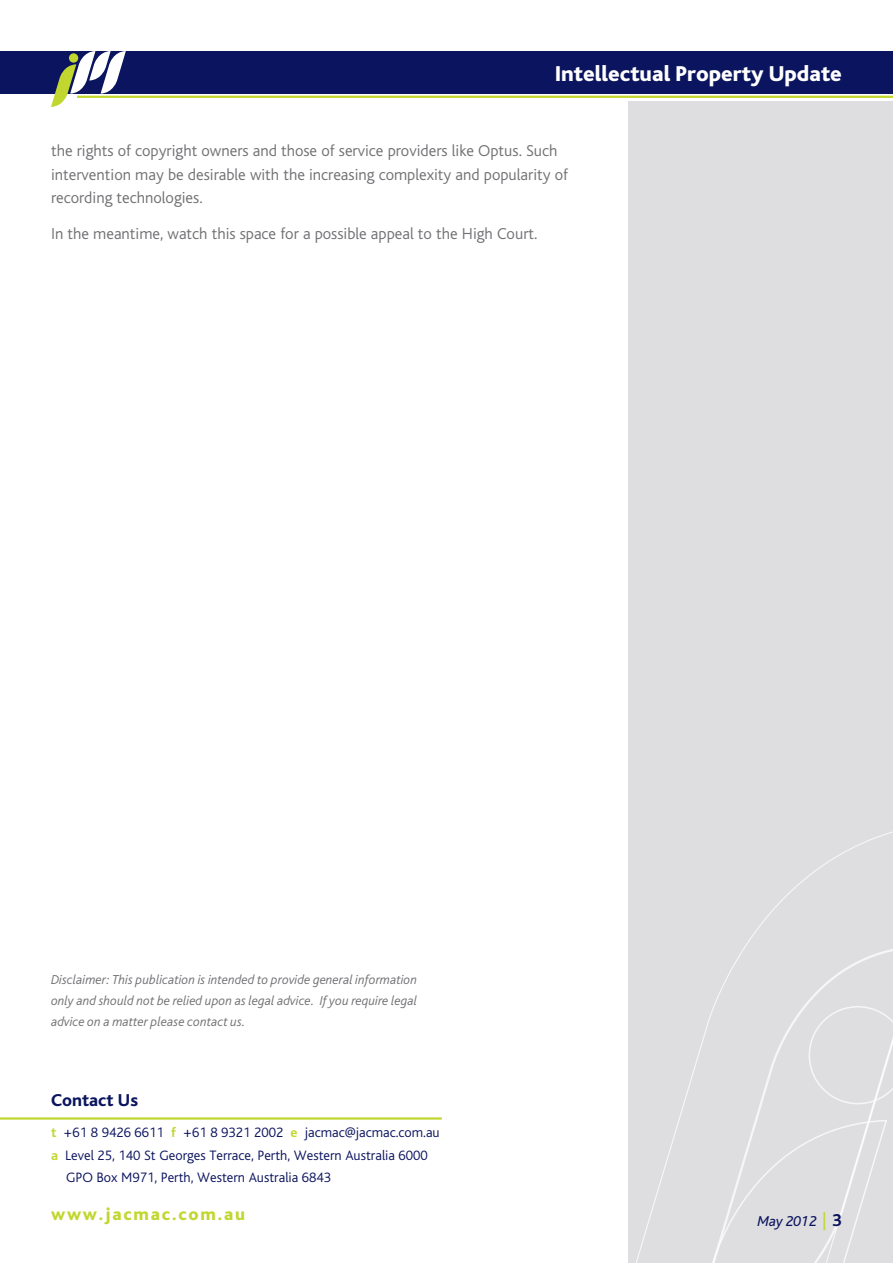
<style>
.page{position:relative;width:893px;height:1263px;background:#fff}
.page>*{position:absolute;margin:0;border:0;box-sizing:border-box;transform-origin:0 0}
.t1{font:800 22.5px "Bliss";color:#fff}
.t2{font:800 18px "Bliss";letter-spacing:.1em;color:#c1d72f}
.t3{font:800 18px "Bliss";color:#0b145e}
.t4{font:300 16.5px/23.2px "Bliss";color:#717074}
.t5{font:italic 15px "Bliss";color:#0b145e}
.t6{font:300 14.25px "Bliss";color:#0b145e}
.t7{font:italic 300 13.5px/21px "Bliss";color:#717074;text-align:justify}
.s1{font-weight:700;color:#c1d72f}
.s2{font-style:normal;font-size:18px;color:#c1d72f}
.s3{font-weight:700;font-style:normal;font-size:18px}
</style>
<div class="page">
<div style="left:628px;top:101px;width:265px;height:1162px;background:#dedee1"></div>
<svg style="left:679px;top:831px;width:214px;height:288px"></svg>
<svg style="left:636px;top:1119px;width:251px;height:144px"></svg>
<svg style="left:809px;top:1006px;width:84px;height:98px"></svg>
<div style="left:0;top:51px;width:893px;height:43px;background:#0b145e"></div>
<svg style="left:51px;top:51px;width:75px;height:56px"></svg>
<div style="left:69px;top:53px;width:9px;height:10px;background:#c1d72f;border-radius:50%"></div>
<hr style="left:77px;top:96px;width:816px;height:2px;background:#c1d72f">
<hr style="left:0;top:1117px;width:442px;height:2px;background:#c1d72f">
<h1 class="t1" style="left:555px;top:62px;width:288px">Intellectual Property Update</h1>
<p class="t4" style="left:51px;top:140px;width:519px">the rights of copyright owners and those of service providers like Optus. Such intervention may be desirable with the increasing complexity and popularity of recording technologies.</p>
<p class="t4" style="left:51px;top:222px;width:488px">In the meantime, watch this space for a possible appeal to the High Court.</p>
<p class="t7" style="left:51px;top:969px;width:368px">Disclaimer: This publication is intended to provide general information only and should not be relied upon as legal advice. If you require legal advice on a matter please contact us.</p>
<p class="t3" style="left:51px;top:1091px;width:89px">Contact Us</p>
<p class="t6" style="left:51px;top:1125px;width:390px"><span class="s1">t</span> +61 8 9426 6611 <span class="s1">f</span> +61 8 9321 2002 <span class="s1">e</span> jacmac@jacmac.com.au</p>
<p class="t6" style="left:51px;top:1147px;width:378px"><span class="s1">a</span> Level 25, 140 St Georges Terrace, Perth, Western Australia 6000</p>
<p class="t6" style="left:66px;top:1170px;width:267px">GPO Box M971, Perth, Western Australia 6843</p>
<p class="t2" style="left:51px;top:1205px;width:196px">www.jacmac.com.au</p>
<p class="t5" style="left:757px;top:1213px;width:86px">May 2012 <span class="s2">|</span> <span class="s3">3</span></p>
</div>
